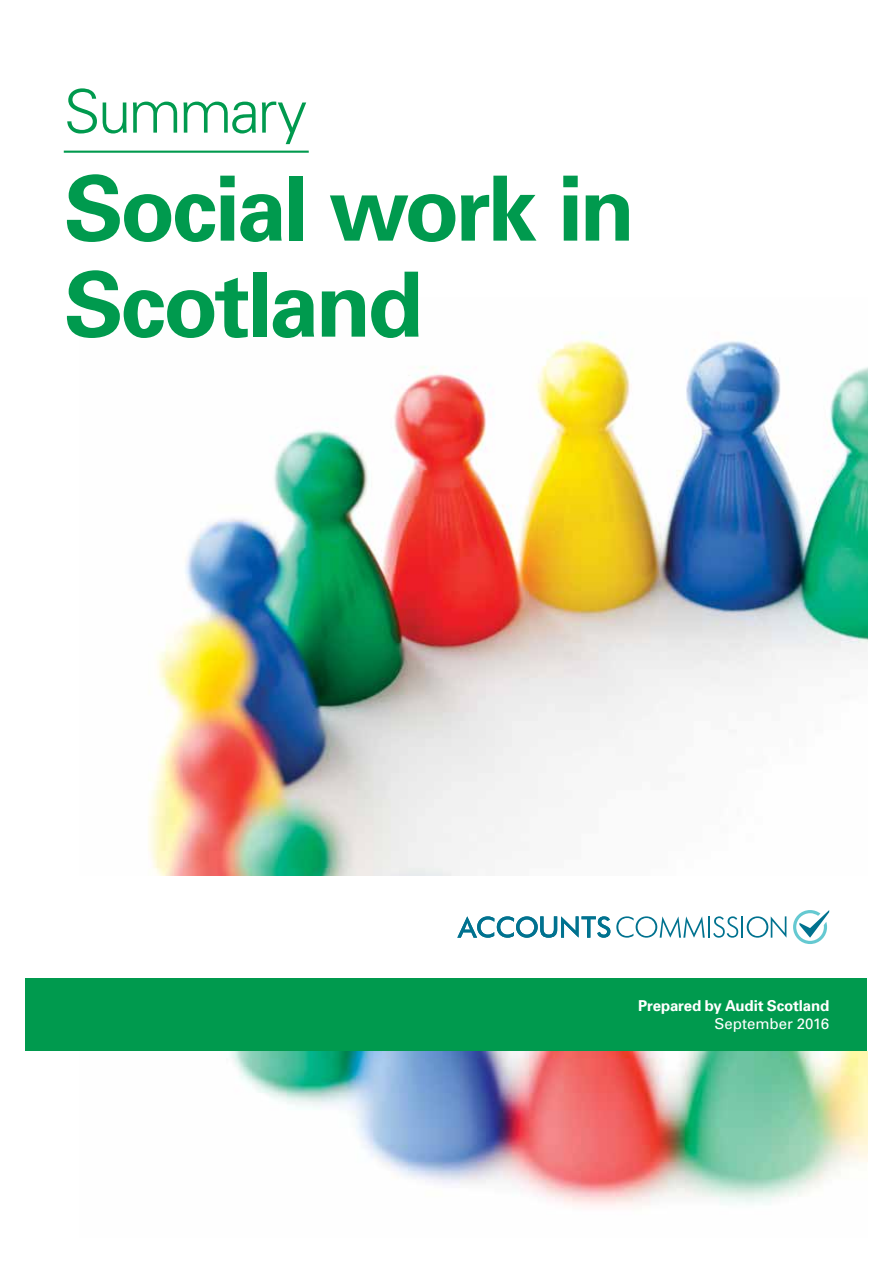
<style>
.page{position:relative;width:893px;height:1263px;background:#fff}
.page>*{position:absolute;margin:0;border:0;box-sizing:border-box;transform-origin:0 0}
.C01-Report_title{font:700 90px/96px "Univers";letter-spacing:-.035em;color:#009a4e}
.SB1-Summary_heading{font:300 60px "Univers";letter-spacing:-.045em;color:#009a4e}
.C04-Prepared_by{font:700 15px "Univers";letter-spacing:-.015em;color:#fff}
.C05-Publish_date{font:15px "Univers";letter-spacing:-.005em;color:#fff}
</style>
<div class="page">
<img style="left:80px;top:332px;width:787px;height:874px">
<div style="left:0;top:876px;width:893px;height:174px;background:#fff"></div>
<div style="left:26px;top:978px;width:841px;height:72px;background:#009a4e"></div>
<svg style="left:793px;top:910px;width:36px;height:34px"></svg>
<svg style="left:457px;top:916px;width:153px;height:22px"></svg>
<svg style="left:616px;top:916px;width:89px;height:22px"></svg>
<hr style="left:708px;top:916px;width:2px;height:22px;background:#00728f">
<hr style="left:741px;top:916px;width:2px;height:22px;background:#00728f">
<svg style="left:713px;top:916px;width:25px;height:22px"></svg>
<svg style="left:747px;top:916px;width:39px;height:22px"></svg>
<hr style="left:64px;top:151px;width:245px;height:2px;background:#009a4e">
<p class="SB1-Summary_heading" style="left:64px;top:75px;width:245px">Summary</p>
<p class="C01-Report_title" style="left:64px;top:161px;width:572px">Social work in<br>Scotland</p>
<p class="C04-Prepared_by" style="left:638px;top:997px;width:193px">Prepared by Audit Scotland</p>
<p class="C05-Publish_date" style="left:714px;top:1015px;width:116px">September 2016</p>
</div>
